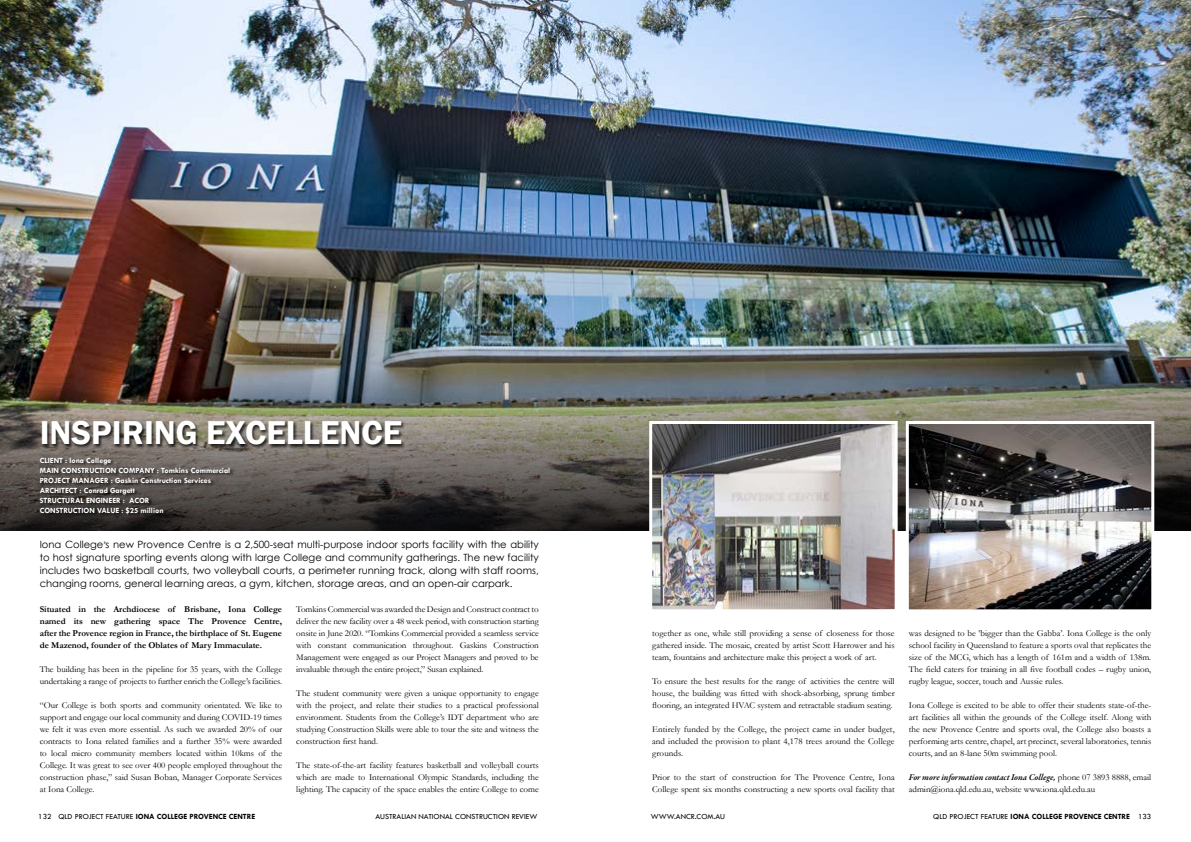
<style>
.page{position:relative;width:1191px;height:842px;background:#fff}
.page>*{position:absolute;margin:0;border:0;box-sizing:border-box;transform-origin:0 0}
.t1{font:600 34px "Franklin Gothic";color:#fff}
.t2{font:10px/13px "Century Gothic";color:#000;text-align:justify}
.t3{font:9px/12px "Garamond";color:#000;text-align:justify}
.t4{font:700 9px/12px "Garamond";color:#000;text-align:justify}
.t5{font:italic 600 9px "Garamond Premr Pro";letter-spacing:-.005em;color:#000}
.t6{font:700 8px/10px "Tw Cen";color:#fff}
.t7{font:700 8px "Tw Cen";color:#000}
.t8{font:8px "Tw Cen";color:#000}
.s1{font-family:"Garamond"}
.s2{font-family:"Garamond";font-weight:400;font-style:normal}
.s3{font-weight:400}
</style>
<div class="page">
<img style="left:0;top:0;width:1191px;height:363px">
<img style="left:0;top:363px;width:1191px;height:167px">
<img style="left:647px;top:419px;width:252px;height:191px">
<img style="left:904px;top:419px;width:251px;height:191px">
<div style="left:39px;top:458px;width:195px;height:60px;background:#000;opacity:.75"></div>
<div style="left:42px;top:422px;width:364px;height:27px;background:#000;opacity:.75"></div>
<h1 class="t1" style="left:40px;top:412px;width:364px">INSPIRING EXCELLENCE</h1>
<p class="t6" style="left:40px;top:455px;width:192px">CLIENT : Iona College<br>MAIN CONSTRUCTION COMPANY : Tomkins Commercial PROJECT MANAGER : Gaskin Construction Services ARCHITECT : Conrad Gargett<br>STRUCTURAL ENGINEER : ACOR<br>CONSTRUCTION VALUE : $25 million</p>
<p class="t2" style="left:40px;top:538px;width:500px">Iona College<span class="s1">’</span>s new Provence Centre is a 2,500-seat multi-purpose indoor sports facility with the ability to host signature sporting events along with large College and community gatherings. The new facility includes two basketball courts, two volleyball courts, a perimeter running track, along with staff rooms, changing rooms, general learning areas, a gym, kitchen, storage areas, and an open-air carpark.</p>
<p class="t4" style="left:40px;top:603px;width:244px">Situated in the Archdiocese of Brisbane, Iona College named its new gathering space The Provence Centre, after the Provence region in France, the birthplace of St. Eugene de Mazenod, founder of the Oblates of Mary Immaculate.</p>
<p class="t3" style="left:40px;top:663px;width:244px">The building has been in the pipeline for 35 years, with the College undertaking a range of projects to further enrich the College’s facilities.</p>
<p class="t3" style="left:40px;top:699px;width:244px">“Our College is both sports and community orientated. We like to support and engage our local community and during COVID-19 times we felt it was even more essential. As such we awarded 20% of our contracts to Iona related families and a further 35% were awarded to local micro community members located within 10kms of the College. It was great to see over 400 people employed throughout the construction phase,” said Susan Boban, Manager Corporate Services at Iona College.</p>
<p class="t3" style="left:296px;top:603px;width:244px">Tomkins Commercial was awarded the Design and Construct contract to deliver the new facility over a 48 week period, with construction starting onsite in June 2020. “Tomkins Commercial provided a seamless service with constant communication throughout. Gaskins Construction Management were engaged as our Project Managers and proved to be invaluable through the entire project,” Susan explained.</p>
<p class="t3" style="left:296px;top:687px;width:244px">The student community were given a unique opportunity to engage with the project, and relate their studies to a practical professional environment. Students from the College’s IDT department who are studying Construction Skills were able to tour the site and witness the construction first hand.</p>
<p class="t3" style="left:296px;top:759px;width:244px">The state-of-the-art facility features basketball and volleyball courts which are made to International Olympic Standards, including the lighting. The capacity of the space enables the entire College to come</p>
<p class="t3" style="left:652px;top:627px;width:244px">together as one, while still providing a sense of closeness for those gathered inside. The mosaic, created by artist Scott Harrower and his team, fountains and architecture make this project a work of art.</p>
<p class="t3" style="left:652px;top:675px;width:244px">To ensure the best results for the range of activities the centre will house, the building was fitted with shock-absorbing, sprung timber flooring, an integrated HVAC system and retractable stadium seating.</p>
<p class="t3" style="left:652px;top:723px;width:244px">Entirely funded by the College, the project came in under budget, and included the provision to plant 4,178 trees around the College grounds.</p>
<p class="t3" style="left:652px;top:771px;width:244px">Prior to the start of construction for The Provence Centre, Iona<br>College spent six months constructing a new sports oval facility that</p>
<p class="t3" style="left:909px;top:627px;width:244px">was designed to be ‛bigger than the Gabba’. Iona College is the only school facility in Queensland to feature a sports oval that replicates the size of the MCG, which has a length of 161m and a width of 138m.<br>The field caters for training in all five football codes – rugby union, rugby league, soccer, touch and Aussie rules.</p>
<p class="t3" style="left:909px;top:699px;width:244px">Iona College is excited to be able to offer their students state-of-the&shy;art facilities all within the grounds of the College itself. Along with the new Provence Centre and sports oval, the College also boasts a performing arts centre, chapel, art precinct, several laboratories, tennis courts, and an 8-lane 50m swimming pool.</p>
<p class="t5" style="left:909px;top:772px;width:244px">For more information contact Iona College, <span class="s2">phone 07 3893 8888, email</span></p>
<p class="t3" style="left:909px;top:783px;width:188px">admin@iona.qld.edu.au, website www.iona.qld.edu.au</p>
<p class="t7" style="left:38px;top:811px;width:218px"><span class="s3">132 QLD PROJECT FEATURE</span> IONA COLLEGE PROVENCE CENTRE</p>
<p class="t8" style="left:375px;top:811px;width:163px">AUSTRALIAN NATIONAL CONSTRUCTION REVIEW</p>
<p class="t8" style="left:651px;top:811px;width:76px">WWW.ANCR.COM.AU</p>
<p class="t7" style="left:933px;top:811px;width:219px"><span class="s3">QLD PROJECT FEATURE</span> IONA COLLEGE PROVENCE CENTRE <span class="s3">133</span></p>
</div>
